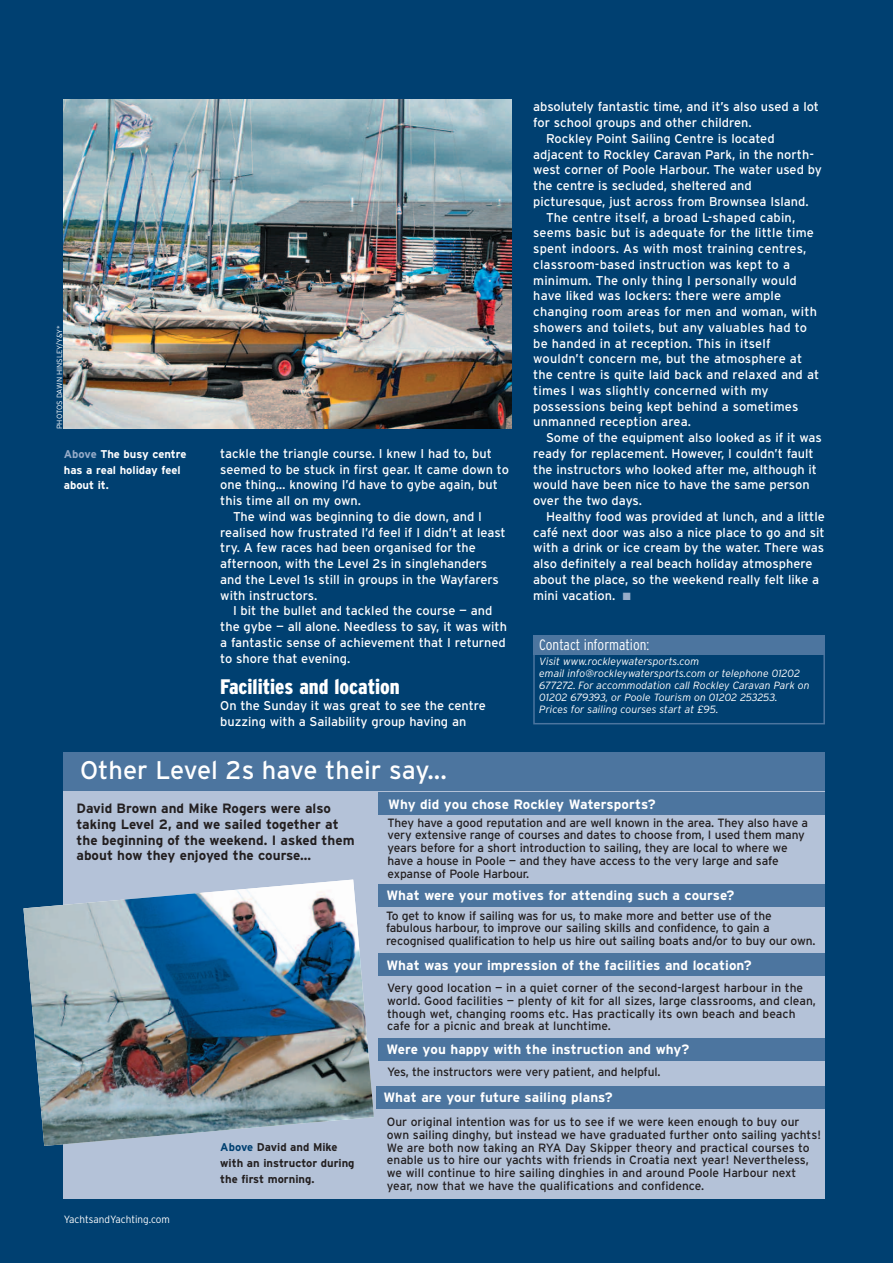
<style>
.page{position:relative;width:893px;height:1263px;background:#004071}
.page>*{position:absolute;margin:0;border:0;box-sizing:border-box;transform-origin:0 0}
.t1{font:25.5px "Interstate";color:#fff}
.t2{font:900 condensed 21px "Interstate";color:#fff}
.t3{font:300 condensed 15px "Interstate";color:#fff}
.t4{font:700 13.5px "Interstate";letter-spacing:.005em;color:#fff}
.t5{font:700 13.5px/15.8px "Interstate";color:#231f20}
.t6{font:12.75px/15.8px "Interstate";color:#fff}
.t7{font:12px/12.8px "Interstate";letter-spacing:-.015em;color:#231f20}
.t8{font:700 11.25px/15.8px "Interstate";color:#231f20}
.t9{font:700 11.25px/15.8px "Interstate";color:#fff}
.t10{font:italic 300 10.5px/12px "Interstate";color:#fff}
.t11{font:300 10.5px "Interstate";color:#fff;scale:.95 1}
.t12{font:300 7.5px "Interstate";color:#fff}
.s1{color:#96acc9}
.s2{color:#004071}
</style>
<div class="page">
<div style="left:64px;top:789px;width:761px;height:409px;background:#b4c2d8"></div>
<div style="left:378px;top:792px;width:447px;height:23px;background:#4c759f"></div>
<div style="left:378px;top:953px;width:447px;height:23px;background:#4c759f"></div>
<div style="left:64px;top:752px;width:761px;height:38px;background:#4c759f"></div>
<div style="left:378px;top:884px;width:447px;height:22px;background:#4c759f"></div>
<img style="left:23px;top:879px;width:351px;height:267px">
<div style="left:377px;top:1086px;width:448px;height:23px;background:#4c759f"></div>
<div style="left:378px;top:1038px;width:447px;height:22px;background:#4c759f"></div>
<img style="left:64px;top:100px;width:448px;height:328px">
<div style="left:533px;top:636px;width:292px;height:19px;background:#4c759f"></div>
<div style="left:533px;top:635px;width:292px;height:89px;border:2px solid #4c759f"></div>
<p class="t12" style="left:55px;top:429px;width:105px;rotate:-90deg">PHOTOS DAWN HINSLEY/Y&amp;Y*</p>
<p class="t9" style="left:64px;top:446px;width:124px"><span class="s1">Above</span> The busy centre has a real holiday feel about it.</p>
<p class="t6" style="left:220px;top:446px;width:273px">tackle the triangle course. I knew I had to, but</p>
<p class="t6" style="left:220px;top:461px;width:290px">seemed to be stuck in first gear. It came down to</p>
<p class="t6" style="left:220px;top:477px;width:279px">one thing… knowing I’d have to gybe again, but</p>
<p class="t6" style="left:220px;top:493px;width:142px">this time all on my own.</p>
<p class="t6" style="left:233px;top:509px;width:250px">The wind was beginning to die down, and I</p>
<p class="t6" style="left:220px;top:524px;width:287px">realised how frustrated I’d feel if I didn’t at least</p>
<p class="t6" style="left:220px;top:540px;width:257px">try. A few races had been organised for the</p>
<p class="t6" style="left:220px;top:556px;width:269px">afternoon, with the Level 2s in singlehanders</p>
<p class="t6" style="left:220px;top:572px;width:280px">and the Level 1s still in groups in the Wayfarers</p>
<p class="t6" style="left:220px;top:587px;width:98px">with instructors.</p>
<p class="t6" style="left:233px;top:603px;width:261px">I bit the bullet and tackled the course — and</p>
<p class="t6" style="left:220px;top:619px;width:288px">the gybe — all alone. Needless to say, it was with</p>
<p class="t6" style="left:220px;top:635px;width:287px">a fantastic sense of achievement that I returned</p>
<p class="t6" style="left:220px;top:650px;width:131px">to shore that evening.</p>
<h2 class="t2" style="left:220px;top:675px;width:181px">Facilities and location</h2>
<p class="t6" style="left:220px;top:698px;width:267px">On the Sunday it was great to see the centre buzzing with a Sailability group having an</p>
<p class="t6" style="left:533px;top:99px;width:287px">absolutely fantastic time, and it’s also used a lot</p>
<p class="t6" style="left:533px;top:115px;width:220px">for school groups and other children.</p>
<p class="t6" style="left:546px;top:131px;width:230px">Rockley Point Sailing Centre is located</p>
<p class="t6" style="left:533px;top:146px;width:282px">adjacent to Rockley Caravan Park, in the north-</p>
<p class="t6" style="left:533px;top:162px;width:290px">west corner of Poole Harbour. The water used by</p>
<p class="t6" style="left:533px;top:178px;width:220px">the centre is secluded, sheltered and</p>
<p class="t6" style="left:533px;top:194px;width:277px">picturesque, just across from Brownsea Island.</p>
<p class="t6" style="left:546px;top:209px;width:251px">The centre itself, a broad L-shaped cabin,</p>
<p class="t6" style="left:533px;top:225px;width:282px">seems basic but is adequate for the little time</p>
<p class="t6" style="left:533px;top:241px;width:275px">spent indoors. As with most training centres,</p>
<p class="t6" style="left:533px;top:257px;width:258px">classroom-based instruction was kept to a</p>
<p class="t6" style="left:533px;top:272px;width:265px">minimum. The only thing I personally would</p>
<p class="t6" style="left:533px;top:288px;width:250px">have liked was lockers: there were ample</p>
<p class="t6" style="left:533px;top:304px;width:285px">changing room areas for men and woman, with</p>
<p class="t6" style="left:533px;top:320px;width:275px">showers and toilets, but any valuables had to</p>
<p class="t6" style="left:533px;top:335px;width:239px">be handed in at reception. This in itself</p>
<p class="t6" style="left:533px;top:351px;width:271px">wouldn’t concern me, but the atmosphere at</p>
<p class="t6" style="left:533px;top:367px;width:288px">the centre is quite laid back and relaxed and at</p>
<p class="t6" style="left:533px;top:383px;width:237px">times I was slightly concerned with my</p>
<p class="t6" style="left:533px;top:398px;width:267px">possessions being kept behind a sometimes</p>
<p class="t6" style="left:533px;top:414px;width:159px">unmanned reception area.</p>
<p class="t6" style="left:546px;top:430px;width:277px">Some of the equipment also looked as if it was</p>
<p class="t6" style="left:533px;top:446px;width:282px">ready for replacement. However, I couldn’t fault</p>
<p class="t6" style="left:533px;top:461px;width:285px">the instructors who looked after me, although it</p>
<p class="t6" style="left:533px;top:477px;width:278px">would have been nice to have the same person</p>
<p class="t6" style="left:533px;top:493px;width:110px">over the two days.</p>
<p class="t6" style="left:546px;top:509px;width:280px">Healthy food was provided at lunch, and a little</p>
<p class="t6" style="left:533px;top:524px;width:293px">café next door was also a nice place to go and sit</p>
<p class="t6" style="left:533px;top:540px;width:293px">with a drink or ice cream by the water. There was</p>
<p class="t6" style="left:533px;top:556px;width:281px">also definitely a real beach holiday atmosphere</p>
<p class="t6" style="left:533px;top:572px;width:287px">about the place, so the weekend really felt like a</p>
<p class="t6" style="left:533px;top:587px;width:99px">mini vacation. <span class="s1">■</span></p>
<p class="t3" style="left:539px;top:636px;width:112px">Contact information:</p>
<p class="t10" style="left:539px;top:655px;width:272px">Visit www.rockleywatersports.com<br>email info@rockleywatersports.com or telephone 01202<br>677272. For accommodation call Rockley Caravan Park on 01202 679393, or Poole Tourism on 01202 253253.<br>Prices for sailing courses start at £95.</p>
<h1 class="t1" style="left:80px;top:756px;width:368px">Other Level 2s have their say...</h1>
<p class="t4" style="left:388px;top:796px;width:269px">Why did you chose Rockley Watersports?</p>
<p class="t5" style="left:77px;top:801px;width:280px">David Brown and Mike Rogers were also taking Level 2, and we sailed together at the beginning of the weekend. I asked them about how they enjoyed the course...</p>
<p class="t7" style="left:388px;top:816px;width:422px">They have a good reputation and are well known in the area. They also have a very extensive range of courses and dates to choose from, I used them many years before for a short introduction to sailing, they are local to where we have a house in Poole — and they have access to the very large and safe expanse of Poole Harbour.</p>
<p class="t7" style="left:386px;top:909px;width:431px">To get to know if sailing was for us, to make more and better use of the fabulous harbour, to improve our sailing skills and confidence, to gain a recognised qualification to help us hire out sailing boats and/or to buy our own.</p>
<p class="t4" style="left:386px;top:888px;width:350px">What were your motives for attending such a course?</p>
<p class="t4" style="left:386px;top:957px;width:367px">What was your impression of the facilities and location?</p>
<p class="t7" style="left:387px;top:982px;width:430px">Very good location — in a quiet corner of the second-largest harbour in the world. Good facilities — plenty of kit for all sizes, large classrooms, and clean, though wet, changing rooms etc. Has practically its own beach and beach cafe for a picnic and break at lunchtime.</p>
<p class="t11" style="left:64px;top:1213px;width:113px">YachtsandYachting.com</p>
<p class="t8" style="left:220px;top:1139px;width:136px"><span class="s2">Above</span> David and Mike with an instructor during the first morning.</p>
<p class="t4" style="left:386px;top:1042px;width:304px">Were you happy with the instruction and why?</p>
<p class="t7" style="left:387px;top:1066px;width:275px">Yes, the instructors were very patient, and helpful.</p>
<p class="t7" style="left:387px;top:1116px;width:436px">Our original intention was for us to see if we were keen enough to buy our own sailing dinghy, but instead we have graduated further onto sailing yachts!<br>We are both now taking an RYA Day Skipper theory and practical courses to enable us to hire our yachts with friends in Croatia next year! Nevertheless, we will continue to hire sailing dinghies in and around Poole Harbour next year, now that we have the qualifications and confidence.</p>
<p class="t4" style="left:383px;top:1090px;width:231px">What are your future sailing plans?</p>
</div>
